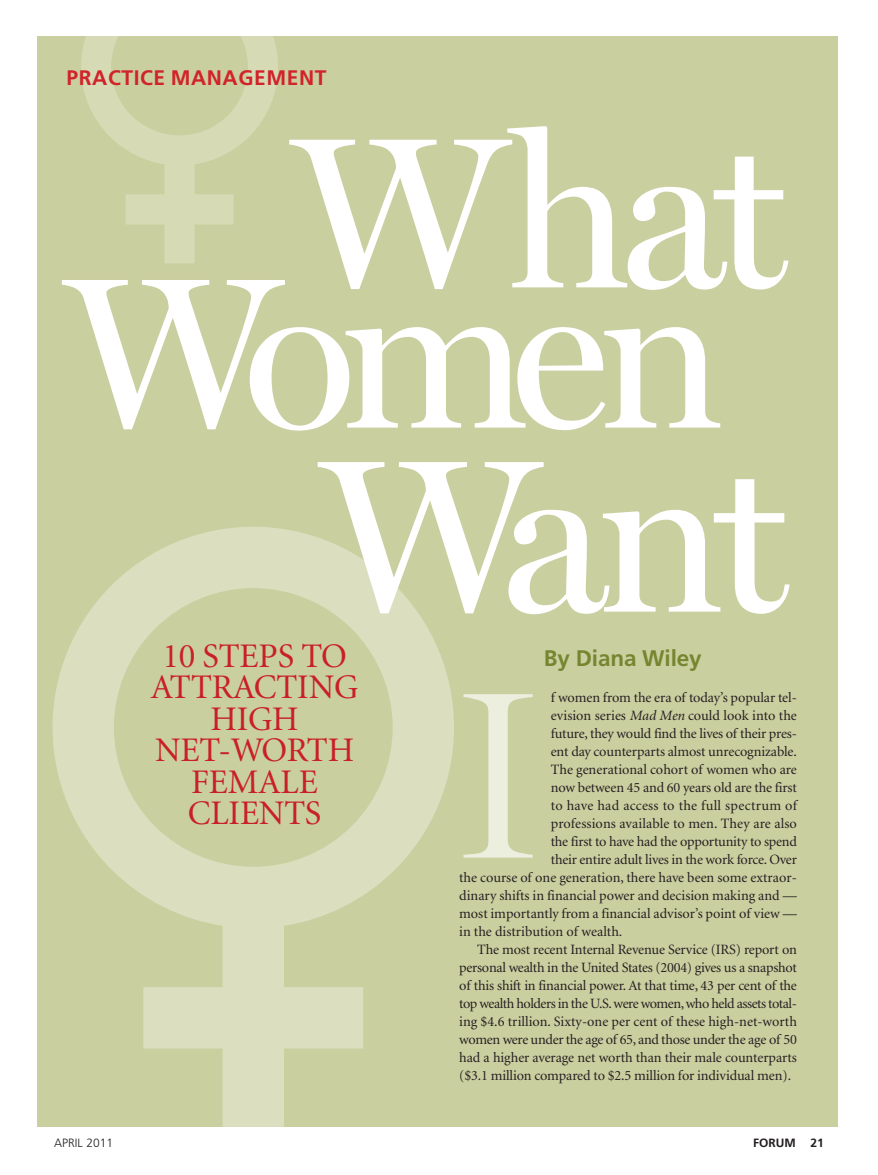
<style>
.page{position:relative;width:878px;height:1175px;background:#fff}
.page>*{position:absolute;margin:0;border:0;box-sizing:border-box;transform-origin:0 0}
.t1{font:218.85px "Miller Display";color:#fff}
.t2{font:216px "Miller Display";letter-spacing:-.055em;color:#fff}
.t3{font:34.5px/31.5px "Minion";letter-spacing:-.005em;color:#c82026;text-align:center}
.t4{font:700 22.5px "Frutiger";letter-spacing:-.005em;color:#768630}
.t5{font:700 21px "Frutiger";letter-spacing:.03em;color:#d1232a}
.t6{font:14.25px "Minion";letter-spacing:-.01em;color:#231f20}
.t7{font:14.25px "Minion";letter-spacing:-.035em;color:#231f20}
.t8{font:14.25px "Minion";letter-spacing:.02em;color:#231f20}
.t9{font:300 12px "Frutiger";color:#231f20}
.t10{font:700 12px "Frutiger";color:#231f20}
.s1{font-style:italic}
</style>
<div class="page">
<div style="left:37px;top:36px;width:800px;height:1090px;background:#cacfa0"></div>
<svg style="left:52px;top:527px;width:402px;height:599px"></svg>
<svg style="left:81px;top:36px;width:197px;height:227px"></svg>
<svg style="left:463px;top:694px;width:69px;height:163px"></svg>
<h3 class="t5" style="left:67px;top:69px;width:261px">PRACTICE MANAGEMENT</h3>
<h2 class="t2" style="left:293px;top:86px;width:497px">What</h2>
<h2 class="t2" style="left:65px;top:227px;width:660px">Women</h2>
<h1 class="t1" style="left:321px;top:408px;width:470px">Want</h1>
<h3 class="t3" style="left:151px;top:642px;width:209px">10 STEPS TO<br>ATTRACTING<br>HIGH<br>NET-WORTH<br>FEMALE<br>CLIENTS</h3>
<h3 class="t4" style="left:544px;top:649px;width:159px">By Diana Wiley</h3>
<p class="t6" style="left:550px;top:692px;width:247px">f women from the era of today’s popular tel-</p>
<p class="t6" style="left:551px;top:710px;width:248px">evision series <span class="s1">Mad Men</span> could look into the</p>
<p class="t6" style="left:551px;top:728px;width:248px">future, they would find the lives of their pres-</p>
<p class="t6" style="left:550px;top:746px;width:247px">ent day counterparts almost unrecognizable.</p>
<p class="t6" style="left:550px;top:764px;width:248px">The generational cohort of women who are</p>
<p class="t6" style="left:550px;top:782px;width:248px">now between 45 and 60 years old are the first</p>
<p class="t8" style="left:550px;top:800px;width:248px">to have had access to the full spectrum of</p>
<p class="t6" style="left:550px;top:818px;width:248px">professions available to men. They are also</p>
<p class="t6" style="left:550px;top:836px;width:248px">the first to have had the opportunity to spend</p>
<p class="t6" style="left:550px;top:854px;width:248px">their entire adult lives in the work force. Over</p>
<p class="t6" style="left:459px;top:872px;width:339px">the course of one generation, there have been some extraor-</p>
<p class="t6" style="left:459px;top:890px;width:339px">dinary shifts in financial power and decision making and —</p>
<p class="t6" style="left:459px;top:908px;width:339px">most importantly from a financial advisor’s point of view —</p>
<p class="t6" style="left:459px;top:926px;width:165px">in the distribution of wealth.</p>
<p class="t6" style="left:477px;top:944px;width:321px">The most recent Internal Revenue Service (IRS) report on</p>
<p class="t6" style="left:459px;top:962px;width:339px">personal wealth in the United States (2004) gives us a snapshot</p>
<p class="t6" style="left:459px;top:980px;width:339px">of this shift in financial power. At that time, 43 per cent of the</p>
<p class="t7" style="left:459px;top:998px;width:339px">top wealth holders in the U.S.were women,who held assets total-</p>
<p class="t6" style="left:459px;top:1016px;width:339px">ing $4.6 trillion. Sixty-one per cent of these high-net-worth</p>
<p class="t6" style="left:459px;top:1034px;width:339px">women were under the age of 65, and those under the age of 50</p>
<p class="t6" style="left:459px;top:1052px;width:339px">had a higher average net worth than their male counterparts</p>
<p class="t6" style="left:459px;top:1070px;width:333px">($3.1 million compared to $2.5 million for individual men).</p>
<p class="t9" style="left:54px;top:1137px;width:61px">APRIL 2011</p>
<p class="t10" style="left:753px;top:1137px;width:72px">FORUM 21</p>
</div>
